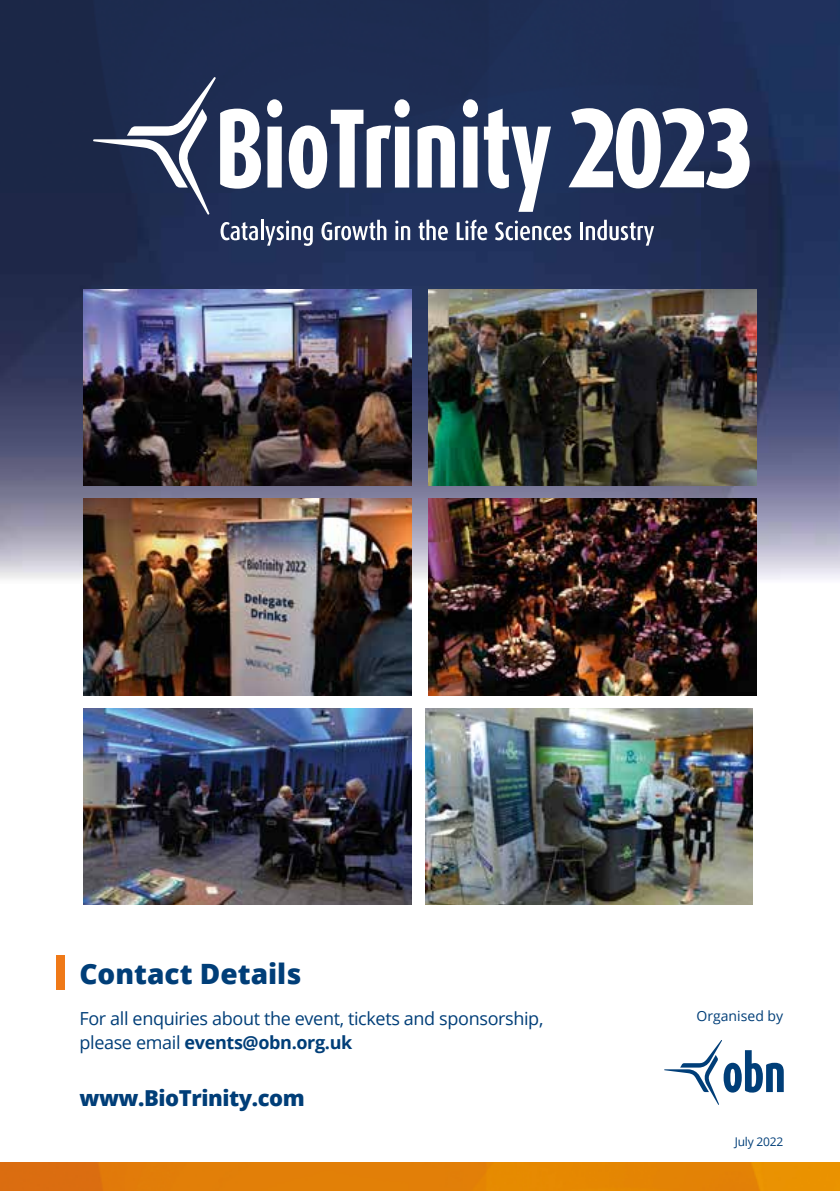
<style>
.page{position:relative;width:840px;height:1191px;background:#fff}
.page>*{position:absolute;margin:0;border:0;box-sizing:border-box;transform-origin:0 0}
.t1{font:800 28px "Open Sans";color:#003e78}
.t2{font:800 22px "Open Sans";letter-spacing:-.02em;color:#003e78}
.t3{font:18px/24px "Open Sans";letter-spacing:-.02em;color:#003e78}
.t4{font:14px "Open Sans";color:#003e78}
.t5{font:12px "Open Sans";letter-spacing:-.02em;color:#003e78}
.s1{font-weight:700}
</style>
<div class="page">
<img style="left:0;top:1162px;width:839px;height:29px">
<img style="left:0;top:0;width:839px;height:583px">
<svg style="left:664px;top:1040px;width:119px;height:64px"></svg>
<div style="left:57px;top:955px;width:8px;height:34px;background:#ef7918"></div>
<svg style="left:568px;top:108px;width:181px;height:80px"></svg>
<svg style="left:417px;top:125px;width:37px;height:62px"></svg>
<svg style="left:462px;top:99px;width:15px;height:88px"></svg>
<svg style="left:483px;top:109px;width:67px;height:103px"></svg>
<svg style="left:93px;top:77px;width:317px;height:169px"></svg>
<svg style="left:418px;top:220px;width:30px;height:20px"></svg>
<svg style="left:456px;top:219px;width:31px;height:21px"></svg>
<svg style="left:495px;top:220px;width:76px;height:20px"></svg>
<hr style="left:579px;top:222px;width:3px;height:18px;background:#fff">
<svg style="left:585px;top:220px;width:68px;height:26px"></svg>
<img style="left:425px;top:708px;width:327px;height:196px">
<img style="left:84px;top:708px;width:327px;height:196px">
<img style="left:428px;top:498px;width:327px;height:197px">
<img style="left:84px;top:498px;width:327px;height:197px">
<img style="left:428px;top:289px;width:327px;height:197px">
<img style="left:84px;top:289px;width:327px;height:197px">
<h1 class="t1" style="left:79px;top:952px;width:223px">Contact Details</h1>
<p class="t3" style="left:79px;top:1006px;width:465px">For all enquiries about the event, tickets and sponsorship, please email <span class="s1">events@obn.org.uk</span></p>
<p class="t2" style="left:79px;top:1081px;width:227px">www.BioTrinity.com</p>
<p class="t4" style="left:696px;top:1006px;width:88px">Organised by</p>
<p class="t5" style="left:734px;top:1133px;width:50px">July 2022</p>
</div>
